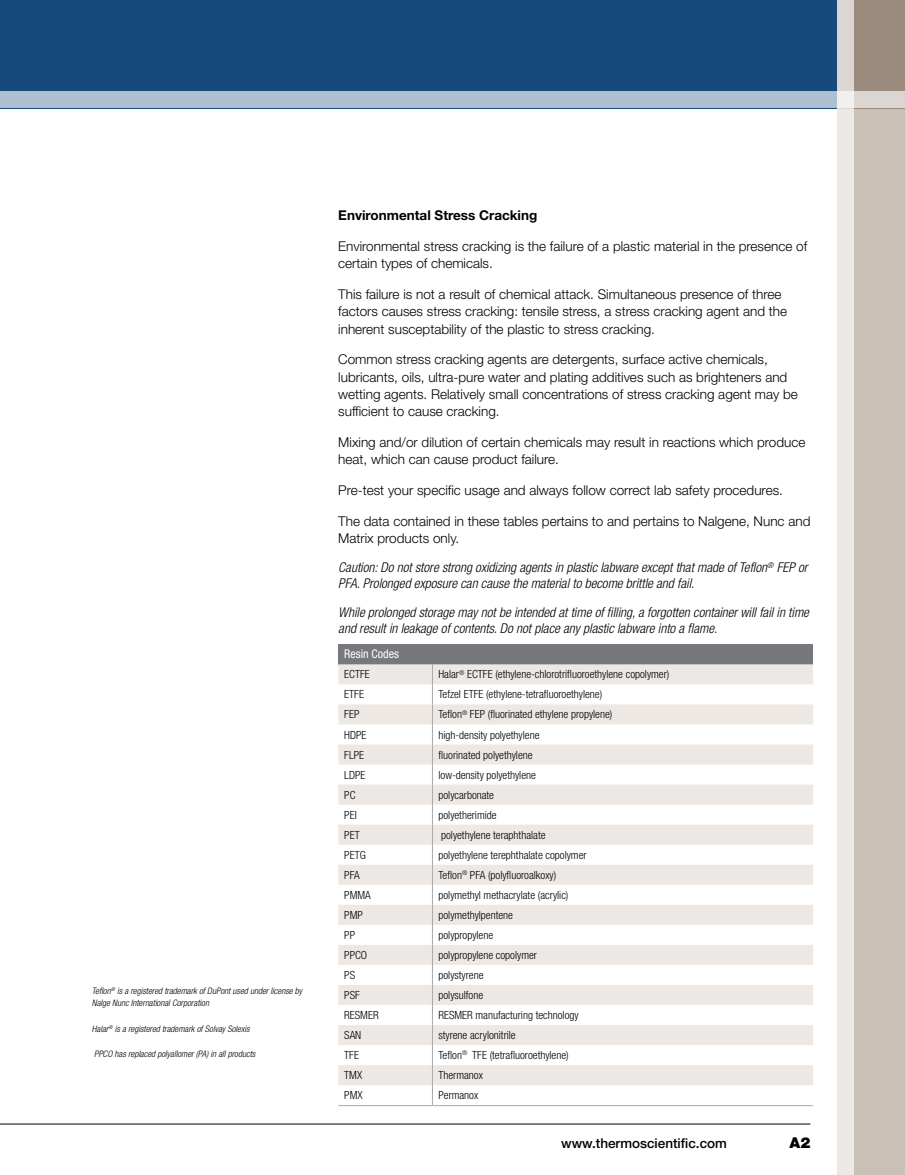
<style>
.page{position:relative;width:905px;height:1175px;background:#fff}
.page>*{position:absolute;margin:0;border:0;box-sizing:border-box;transform-origin:0 0}
.t1{font:900 15px "Helvetica Neue LT Std";color:#000}
.t2{font:300 13.5px/17.2px "Helvetica Neue LT Std";color:#000}
.t3{font:italic 300 condensed 13.5px/15.8px "Helvetica Neue LT Std";color:#000}
.t4{font:700 13.5px "Helvetica Neue LT Std";color:#000}
.t5{font:500 13.5px "Helvetica Neue LT Std";color:#000}
.t6{font:condensed 12px "Helvetica Neue LT Std";color:#fff}
.t7{font:300 condensed 11.25px "Helvetica Neue LT Std";color:#000}
.t8{font:italic 300 condensed 9px/12px "Helvetica Neue LT Std";color:#000}
</style>
<div class="page">
<div style="left:0;top:0;width:837px;height:108px;background:#174a7c"></div>
<div style="left:837px;top:101px;width:67px;height:1073px;background:#cac0b6"></div>
<div style="left:837px;top:0;width:67px;height:108px;background:#9a8b7d"></div>
<svg style="left:837px;top:0;width:16px;height:1174px;background:#eae6e3"></svg>
<svg style="left:0;top:92px;width:904px;height:16px;background:#b0c1d0"></svg>
<hr style="left:0;top:1123px;width:810px;height:1px;background:#000">
<div style="left:338px;top:644px;width:475px;height:20px;background:#77787b"></div>
<svg style="left:338px;top:664px;width:475px;height:421px;fill:#ede8e3"></svg>
<svg style="left:432px;top:664px;width:1px;height:441px"></svg>
<hr style="left:338px;top:1105px;width:94px;height:1px;background:#a7a9ac">
<hr style="left:432px;top:1105px;width:381px;height:1px;background:#a7a9ac">
<p class="t8" style="left:92px;top:985px;width:212px">Teflon<sup>®</sup> is a registered trademark of DuPont used under license by<br>Nalge Nunc International Corporation</p>
<p class="t8" style="left:92px;top:1022px;width:159px">Halar<sup>®</sup> is a registered trademark of Solvay Solexis</p>
<p class="t8" style="left:94px;top:1048px;width:163px">PPCO has replaced polyallomer (PA) in all products</p>
<p class="t4" style="left:338px;top:207px;width:201px">Environmental Stress Cracking</p>
<p class="t2" style="left:338px;top:237px;width:470px">Environmental stress cracking is the failure of a plastic material in the presence of certain types of chemicals.</p>
<p class="t2" style="left:338px;top:285px;width:450px">This failure is not a result of chemical attack. Simultaneous presence of three factors causes stress cracking: tensile stress, a stress cracking agent and the inherent susceptability of the plastic to stress cracking.</p>
<p class="t2" style="left:338px;top:351px;width:461px">Common stress cracking agents are detergents, surface active chemicals, lubricants, oils, ultra-pure water and plating additives such as brighteners and wetting agents. Relatively small concentrations of stress cracking agent may be sufficient to cause cracking.</p>
<p class="t2" style="left:338px;top:433px;width:468px">Mixing and/or dilution of certain chemicals may result in reactions which produce heat, which can cause product failure.</p>
<p class="t2" style="left:338px;top:481px;width:446px">Pre-test your specific usage and always follow correct lab safety procedures.</p>
<p class="t2" style="left:338px;top:512px;width:473px">The data contained in these tables pertains to and pertains to Nalgene, Nunc and<br>Matrix products only.</p>
<p class="t3" style="left:338px;top:560px;width:471px">Caution: Do not store strong oxidizing agents in plastic labware except that made of Teflon<sup>®</sup> FEP or<br>PFA. Prolonged exposure can cause the material to become brittle and fail.</p>
<p class="t3" style="left:338px;top:605px;width:472px">While prolonged storage may not be intended at time of filling, a forgotten container will fail in time and result in leakage of contents. Do not place any plastic labware into a flame.</p>
<p class="t6" style="left:344px;top:647px;width:56px">Resin Codes</p>
<p class="t7" style="left:344px;top:668px;width:27px">ECTFE</p>
<p class="t7" style="left:438px;top:668px;width:232px">Halar<sup>®</sup> ECTFE (ethylene-chlorotrifluoroethylene copolymer)</p>
<p class="t7" style="left:344px;top:688px;width:21px">ETFE</p>
<p class="t7" style="left:438px;top:688px;width:165px">Tefzel ETFE (ethylene-tetrafluoroethylene)</p>
<p class="t7" style="left:344px;top:708px;width:17px">FEP</p>
<p class="t7" style="left:438px;top:708px;width:175px">Teflon<sup>®</sup> FEP (fluorinated ethylene propylene)</p>
<p class="t7" style="left:344px;top:728px;width:24px">HDPE</p>
<p class="t7" style="left:438px;top:728px;width:102px">high-density polyethylene</p>
<p class="t7" style="left:344px;top:748px;width:21px">FLPE</p>
<p class="t7" style="left:438px;top:748px;width:96px">fluorinated polyethylene</p>
<p class="t7" style="left:344px;top:768px;width:23px">LDPE</p>
<p class="t7" style="left:438px;top:768px;width:99px">low-density polyethylene</p>
<p class="t7" style="left:344px;top:788px;width:13px">PC</p>
<p class="t7" style="left:438px;top:788px;width:57px">polycarbonate</p>
<p class="t7" style="left:344px;top:808px;width:14px">PEI</p>
<p class="t7" style="left:438px;top:808px;width:60px">polyetherimide</p>
<p class="t7" style="left:344px;top:828px;width:17px">PET</p>
<p class="t7" style="left:441px;top:828px;width:106px">polyethylene teraphthalate</p>
<p class="t7" style="left:344px;top:848px;width:23px">PETG</p>
<p class="t7" style="left:438px;top:848px;width:150px">polyethylene terephthalate copolymer</p>
<p class="t7" style="left:344px;top:868px;width:17px">PFA</p>
<p class="t7" style="left:438px;top:868px;width:119px">Teflon<sup>®</sup> PFA (polyfluoroalkoxy)</p>
<p class="t7" style="left:344px;top:888px;width:28px">PMMA</p>
<p class="t7" style="left:438px;top:888px;width:131px">polymethyl methacrylate (acrylic)</p>
<p class="t7" style="left:344px;top:908px;width:20px">PMP</p>
<p class="t7" style="left:438px;top:908px;width:76px">polymethylpentene</p>
<p class="t7" style="left:344px;top:928px;width:12px">PP</p>
<p class="t7" style="left:438px;top:928px;width:56px">polypropylene</p>
<p class="t7" style="left:344px;top:948px;width:24px">PPCO</p>
<p class="t7" style="left:438px;top:948px;width:100px">polypropylene copolymer</p>
<p class="t7" style="left:344px;top:968px;width:12px">PS</p>
<p class="t7" style="left:438px;top:968px;width:46px">polystyrene</p>
<p class="t7" style="left:344px;top:988px;width:17px">PSF</p>
<p class="t7" style="left:438px;top:988px;width:46px">polysulfone</p>
<p class="t7" style="left:344px;top:1008px;width:36px">RESMER</p>
<p class="t7" style="left:438px;top:1008px;width:142px">RESMER manufacturing technology</p>
<p class="t7" style="left:344px;top:1028px;width:19px">SAN</p>
<p class="t7" style="left:438px;top:1028px;width:79px">styrene acrylonitrile</p>
<p class="t7" style="left:344px;top:1048px;width:16px">TFE</p>
<p class="t7" style="left:438px;top:1048px;width:132px">Teflon<sup>®</sup> TFE (tetrafluoroethylene)</p>
<p class="t7" style="left:344px;top:1068px;width:19px">TMX</p>
<p class="t7" style="left:438px;top:1068px;width:46px">Thermanox</p>
<p class="t7" style="left:344px;top:1088px;width:20px">PMX</p>
<p class="t7" style="left:438px;top:1088px;width:41px">Permanox</p>
<p class="t5" style="left:561px;top:1135px;width:167px">www.thermoscientific.com</p>
<p class="t1" style="left:789px;top:1133px;width:22px">A2</p>
</div>
